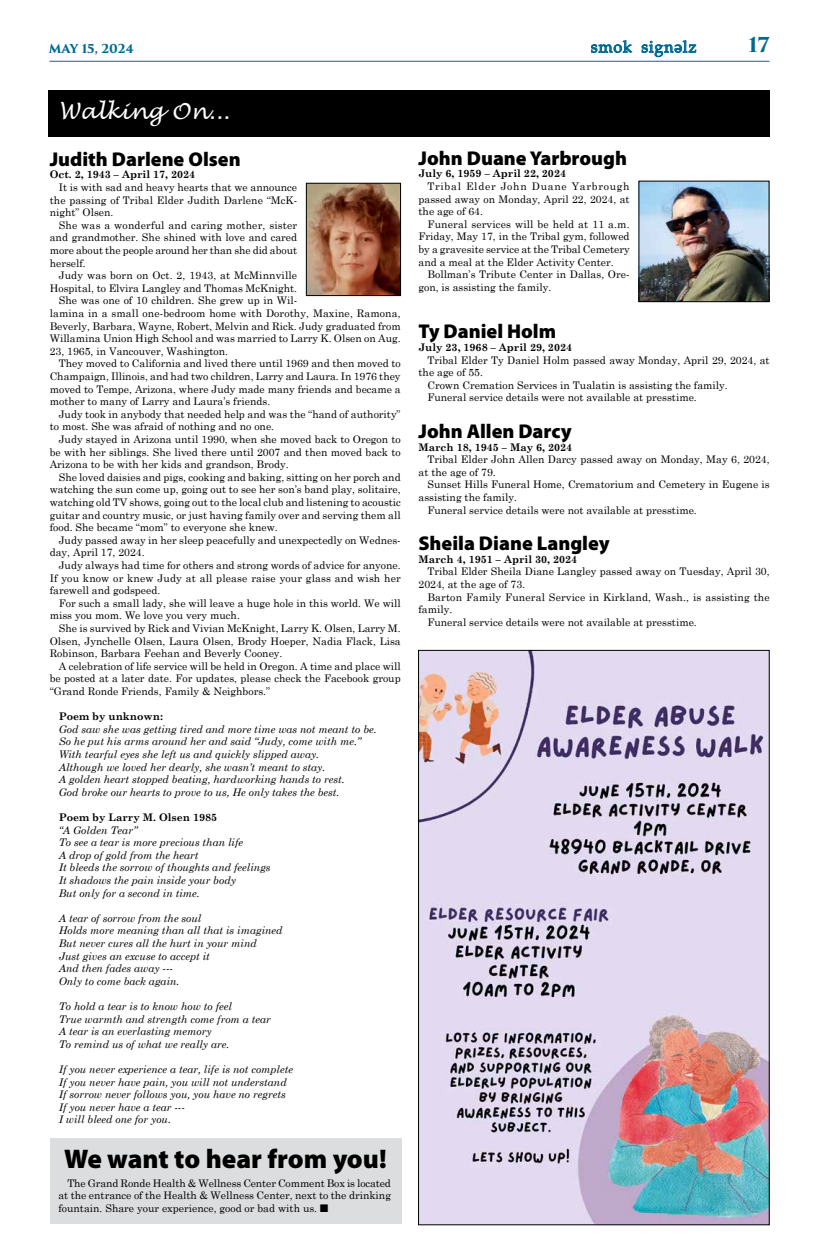
<style>
.page{position:relative;width:819px;height:1260px;background:#fff}
.page>*{position:absolute;margin:0;border:0;box-sizing:border-box;transform-origin:0 0}
.t1{font:900 27px "Myriad Pro";color:#000}
.t2{font:italic 22px "Lucida Handwriting";color:#fff}
.t3{font:900 20px "Myriad Pro";color:#000}
.t4{font:700 20px "Trajan Pro 3";color:#006991}
.t5{font:16px "Chinuk Wawa Normal";letter-spacing:.05em;color:#006991}
.t6{font:700 12px "Trajan Pro 3";color:#006991}
.t7{font:10.5px/12.6px "Century Schoolbook";color:#000;text-align:justify}
.t8{font:italic 10.5px/12.6px "Century Schoolbook";color:#000}
.t9{font:700 10.5px "Century Schoolbook";color:#000}
.s1{font-family:"Monotype Sorts"}
</style>
<div class="page">
<hr style="left:50px;top:61px;width:720px;height:1px;background:#006991">
<svg style="left:591px;top:40px;width:41px;height:13px"></svg>
<svg style="left:641px;top:40px;width:56px;height:17px"></svg>
<div style="left:50px;top:1138px;width:351px;height:86px;background:#dcddde"></div>
<img style="left:420px;top:652px;width:347px;height:571px">
<div style="left:48px;top:90px;width:722px;height:46px;background:#000"></div>
<img style="left:308px;top:185px;width:91px;height:109px">
<div style="left:306px;top:183px;width:95px;height:113px;border:1px solid #000"></div>
<img style="left:641px;top:183px;width:126px;height:117px">
<div style="left:639px;top:181px;width:130px;height:121px;border:1px solid #000"></div>
<p class="t6" style="left:49px;top:39px;width:87px">MAY 15, 2024</p>
<h3 class="t5" style="left:591px;top:38px;width:107px">sNok signflz</h3>
<h3 class="t4" style="left:749px;top:30px;width:22px">17</h3>
<h2 class="t2" style="left:59px;top:98px;width:172px">Walking On...</h2>
<h3 class="t3" style="left:50px;top:146px;width:192px">Judith Darlene Olsen</h3>
<p class="t9" style="left:50px;top:167px;width:147px">Oct. 2, 1943 – April 17, 2024</p>
<p class="t7" style="left:50px;top:180px;width:249px;text-indent:9px">It is with sad and heavy hearts that we announce the passing of Tribal Elder Judith Darlene “McK&shy;night” Olsen.</p>
<p class="t7" style="left:50px;top:218px;width:249px;text-indent:9px">She was a wonderful and caring mother, sister and grandmother. She shined with love and cared more about the people around her than she did about herself.</p>
<p class="t7" style="left:59px;top:268px;width:240px">Judy was born on Oct. 2, 1943, at McMinnville</p>
<p class="t7" style="left:50px;top:281px;width:249px">Hospital, to Elvira Langley and Thomas McKnight.</p>
<p class="t7" style="left:59px;top:293px;width:240px">She was one of 10 children. She grew up in Wil-</p>
<p class="t7" style="left:50px;top:306px;width:352px">lamina in a small one-bedroom home with Dorothy, Maxine, Ramona,</p>
<p class="t7" style="left:50px;top:319px;width:353px">Beverly, Barbara, Wayne, Robert, Melvin and Rick. Judy graduated from</p>
<p class="t7" style="left:50px;top:331px;width:353px">Willamina Union High School and was married to Larry K. Olsen on Aug.</p>
<p class="t7" style="left:50px;top:344px;width:180px">23, 1965, in Vancouver, Washington.</p>
<p class="t7" style="left:59px;top:356px;width:344px">They moved to California and lived there until 1969 and then moved to</p>
<p class="t7" style="left:50px;top:369px;width:352px">Champaign, Illinois, and had two children, Larry and Laura. In 1976 they</p>
<p class="t7" style="left:50px;top:382px;width:353px">moved to Tempe, Arizona, where Judy made many friends and became a</p>
<p class="t7" style="left:50px;top:394px;width:222px">mother to many of Larry and Laura’s friends.</p>
<p class="t7" style="left:59px;top:407px;width:343px">Judy took in anybody that needed help and was the “hand of authority”</p>
<p class="t7" style="left:50px;top:419px;width:226px">to most. She was afraid of nothing and no one.</p>
<p class="t7" style="left:59px;top:432px;width:344px">Judy stayed in Arizona until 1990, when she moved back to Oregon to</p>
<p class="t7" style="left:50px;top:445px;width:353px">be with her siblings. She lived there until 2007 and then moved back to</p>
<p class="t7" style="left:50px;top:457px;width:240px">Arizona to be with her kids and grandson, Brody.</p>
<p class="t7" style="left:59px;top:470px;width:344px">She loved daisies and pigs, cooking and baking, sitting on her porch and</p>
<p class="t7" style="left:50px;top:482px;width:353px">watching the sun come up, going out to see her son’s band play, solitaire,</p>
<p class="t7" style="left:50px;top:495px;width:353px">watching old TV shows, going out to the local club and listening to acoustic</p>
<p class="t7" style="left:50px;top:508px;width:353px">guitar and country music, or just having family over and serving them all</p>
<p class="t7" style="left:50px;top:520px;width:230px">food. She became “mom” to everyone she knew.</p>
<p class="t7" style="left:59px;top:533px;width:343px">Judy passed away in her sleep peacefully and unexpectedly on Wednes-</p>
<p class="t7" style="left:50px;top:545px;width:96px">day, April 17, 2024.</p>
<p class="t7" style="left:59px;top:558px;width:344px">Judy always had time for others and strong words of advice for anyone.</p>
<p class="t7" style="left:50px;top:571px;width:353px">If you know or knew Judy at all please raise your glass and wish her</p>
<p class="t7" style="left:50px;top:583px;width:112px">farewell and godspeed.</p>
<p class="t7" style="left:59px;top:596px;width:344px">For such a small lady, she will leave a huge hole in this world. We will</p>
<p class="t7" style="left:50px;top:608px;width:192px">miss you mom. We love you very much.</p>
<p class="t7" style="left:59px;top:621px;width:344px">She is survived by Rick and Vivian McKnight, Larry K. Olsen, Larry M.</p>
<p class="t7" style="left:50px;top:634px;width:353px">Olsen, Jynchelle Olsen, Laura Olsen, Brody Hoeper, Nadia Flack, Lisa</p>
<p class="t7" style="left:50px;top:646px;width:234px">Robinson, Barbara Feehan and Beverly Cooney.</p>
<p class="t7" style="left:59px;top:659px;width:344px">A celebration of life service will be held in Oregon. A time and place will</p>
<p class="t7" style="left:50px;top:671px;width:352px">be posted at a later date. For updates, please check the Facebook group</p>
<p class="t7" style="left:50px;top:684px;width:222px">“Grand Ronde Friends, Family &amp; Neighbors.”</p>
<p class="t9" style="left:59px;top:708px;width:106px">Poem by unknown:</p>
<p class="t8" style="left:59px;top:722px;width:320px">God saw she was getting tired and more time was not meant to be.<br>So he put his arms around her and said “Judy, come with me.” With tearful eyes she left us and quickly slipped away.<br>Although we loved her dearly, she wasn’t meant to stay.<br>A golden heart stopped beating, hardworking hands to rest.<br>God broke our hearts to prove to us, He only takes the best.</p>
<p class="t9" style="left:59px;top:809px;width:160px">Poem by Larry M. Olsen 1985</p>
<p class="t8" style="left:59px;top:823px;width:213px">“A Golden Tear”<br>To see a tear is more precious than life<br>A drop of gold from the heart<br>It bleeds the sorrow of thoughts and feelings<br>It shadows the pain inside your body<br>But only for a second in time.</p>
<p class="t8" style="left:59px;top:911px;width:225px">A tear of sorrow from the soul<br>Holds more meaning than all that is imagined<br>But never cures all the hurt in your mind<br>Just gives an excuse to accept it<br>And then fades away ---<br>Only to come back again.</p>
<p class="t8" style="left:59px;top:1000px;width:214px">To hold a tear is to know how to feel<br>True warmth and strength come from a tear A tear is an everlasting memory<br>To remind us of what we really are.</p>
<p class="t8" style="left:59px;top:1063px;width:236px">If you never experience a tear, life is not complete If you never have pain, you will not understand If sorrow never follows you, you have no regrets If you never have a tear ---<br>I will bleed one for you.</p>
<h1 class="t1" style="left:64px;top:1141px;width:324px">We want to hear from you!</h1>
<p class="t7" style="left:58px;top:1176px;width:334px;text-indent:9px">The Grand Ronde Health &amp; Wellness Center Comment Box is located at the entrance of the Health &amp; Wellness Center, next to the drinking fountain. Share your experience, good or bad with us. <span class="s1">n</span></p>
<h3 class="t3" style="left:418px;top:145px;width:210px">John Duane Yarbrough</h3>
<p class="t9" style="left:418px;top:165px;width:149px">July 6, 1959 – April 22, 2024</p>
<p class="t7" style="left:418px;top:179px;width:213px;text-indent:9px">Tribal Elder John Duane Yarbrough passed away on Monday, April 22, 2024, at the age of 64.</p>
<p class="t7" style="left:418px;top:217px;width:213px;text-indent:9px">Funeral services will be held at 11 a.m.<br>Friday, May 17, in the Tribal gym, followed by a gravesite service at the Tribal Cemetery and a meal at the Elder Activity Center.</p>
<p class="t7" style="left:418px;top:267px;width:213px;text-indent:9px">Bollman’s Tribute Center in Dallas, Ore&shy;gon, is assisting the family.</p>
<h3 class="t3" style="left:418px;top:318px;width:139px">Ty Daniel Holm</h3>
<p class="t9" style="left:418px;top:339px;width:155px">July 23, 1968 – April 29, 2024</p>
<p class="t7" style="left:427px;top:353px;width:344px">Tribal Elder Ty Daniel Holm passed away Monday, April 29, 2024, at</p>
<p class="t7" style="left:418px;top:365px;width:66px">the age of 55.</p>
<p class="t7" style="left:427px;top:378px;width:302px">Crown Cremation Services in Tualatin is assisting the family.</p>
<p class="t7" style="left:427px;top:390px;width:271px">Funeral service details were not available at presstime.</p>
<h3 class="t3" style="left:418px;top:418px;width:155px">John Allen Darcy</h3>
<p class="t9" style="left:418px;top:439px;width:155px">March 18, 1945 – May 6, 2024</p>
<p class="t7" style="left:418px;top:452px;width:353px;text-indent:9px">Tribal Elder John Allen Darcy passed away on Monday, May 6, 2024, at the age of 79.</p>
<p class="t7" style="left:427px;top:477px;width:344px">Sunset Hills Funeral Home, Crematorium and Cemetery in Eugene is</p>
<p class="t7" style="left:418px;top:490px;width:100px">assisting the family.</p>
<p class="t7" style="left:427px;top:503px;width:271px">Funeral service details were not available at presstime.</p>
<h3 class="t3" style="left:418px;top:530px;width:193px">Sheila Diane Langley</h3>
<p class="t9" style="left:418px;top:551px;width:160px">March 4, 1951 – April 30, 2024</p>
<p class="t7" style="left:418px;top:564px;width:353px;text-indent:9px">Tribal Elder Sheila Diane Langley passed away on Tuesday, April 30,<br>2024, at the age of 73.</p>
<p class="t7" style="left:427px;top:590px;width:344px">Barton Family Funeral Service in Kirkland, Wash., is assisting the</p>
<p class="t7" style="left:418px;top:602px;width:35px">family.</p>
<p class="t7" style="left:427px;top:615px;width:271px">Funeral service details were not available at presstime.</p>
</div>
